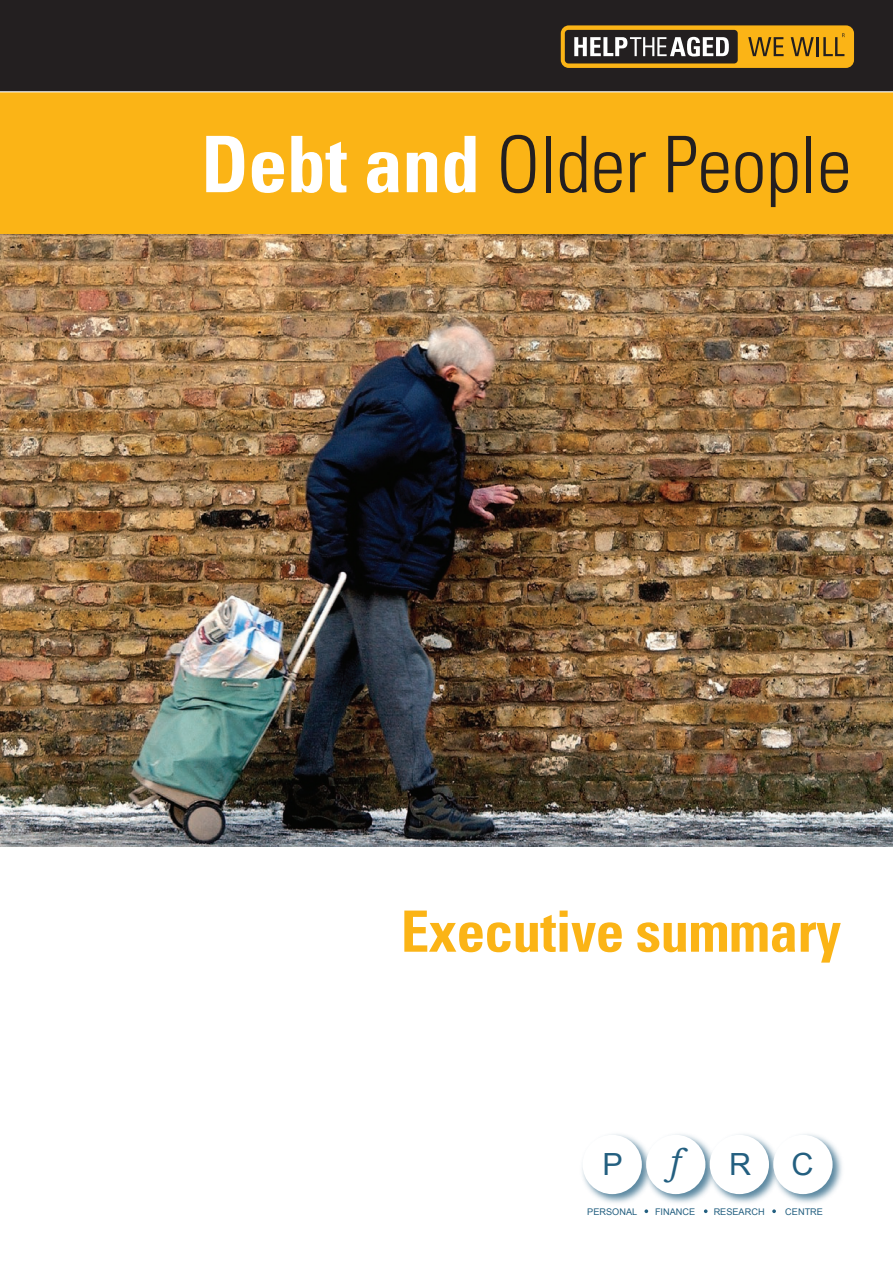
<style>
.page{position:relative;width:893px;height:1263px;background:#fff}
.page>*{position:absolute;margin:0;border:0;box-sizing:border-box;transform-origin:0 0}
.t1{font:300 condensed 78px "Univers LT";letter-spacing:-.005em;color:#231f20}
.t2{font:700 condensed 57px "Univers LT";letter-spacing:-.01em;color:#fbb416}
.t3{font:30.6px "Arial";color:#235f80}
.t4{font:9.15px "Arial";color:#235f80}
.s1{font-weight:700;color:#fff}
.s2{font-family:"Bookman Old Style";font-style:italic;font-size:36.75px}
</style>
<div class="page">
<img style="left:0;top:234px;width:893px;height:612px">
<div style="left:0;top:87px;width:893px;height:147px;background:#fbb416"></div>
<div style="left:0;top:0;width:893px;height:91px;background:#231f20"></div>
<svg style="left:561px;top:25px;width:293px;height:43px"></svg>
<hr style="left:0;top:91px;width:893px;height:1px;background:#fff">
<img style="left:582px;top:1134px;width:59px;height:69px">
<div style="left:583px;top:1135px;width:59px;height:59px;background:#fff;border-radius:50%"></div>
<img style="left:641px;top:1134px;width:63px;height:69px">
<div style="left:646px;top:1135px;width:59px;height:59px;background:#fff;border-radius:50%"></div>
<img style="left:704px;top:1134px;width:64px;height:69px">
<div style="left:710px;top:1135px;width:59px;height:59px;background:#fff;border-radius:50%"></div>
<img style="left:768px;top:1134px;width:74px;height:69px">
<div style="left:773px;top:1135px;width:60px;height:59px;background:#fff;border-radius:50%"></div>
<svg style="left:644px;top:1209px;width:4px;height:4px"></svg>
<svg style="left:772px;top:1209px;width:4px;height:4px"></svg>
<svg style="left:704px;top:1209px;width:4px;height:4px"></svg>
<h1 class="t1" style="left:201px;top:118px;width:652px"><span class="s1">Debt and</span> Older People</h1>
<h2 class="t2" style="left:401px;top:896px;width:442px">Executive summary</h2>
<h3 class="t3" style="left:602px;top:1144px;width:79px">P <span class="s2">f</span></h3>
<h3 class="t3" style="left:729px;top:1144px;width:24px">R</h3>
<h3 class="t3" style="left:791px;top:1144px;width:24px">C</h3>
<p class="t4" style="left:587px;top:1205px;width:51px">PERSONAL</p>
<p class="t4" style="left:655px;top:1205px;width:42px">FINANCE</p>
<p class="t4" style="left:714px;top:1205px;width:52px">RESEARCH</p>
<p class="t4" style="left:785px;top:1205px;width:39px">CENTRE</p>
</div>
